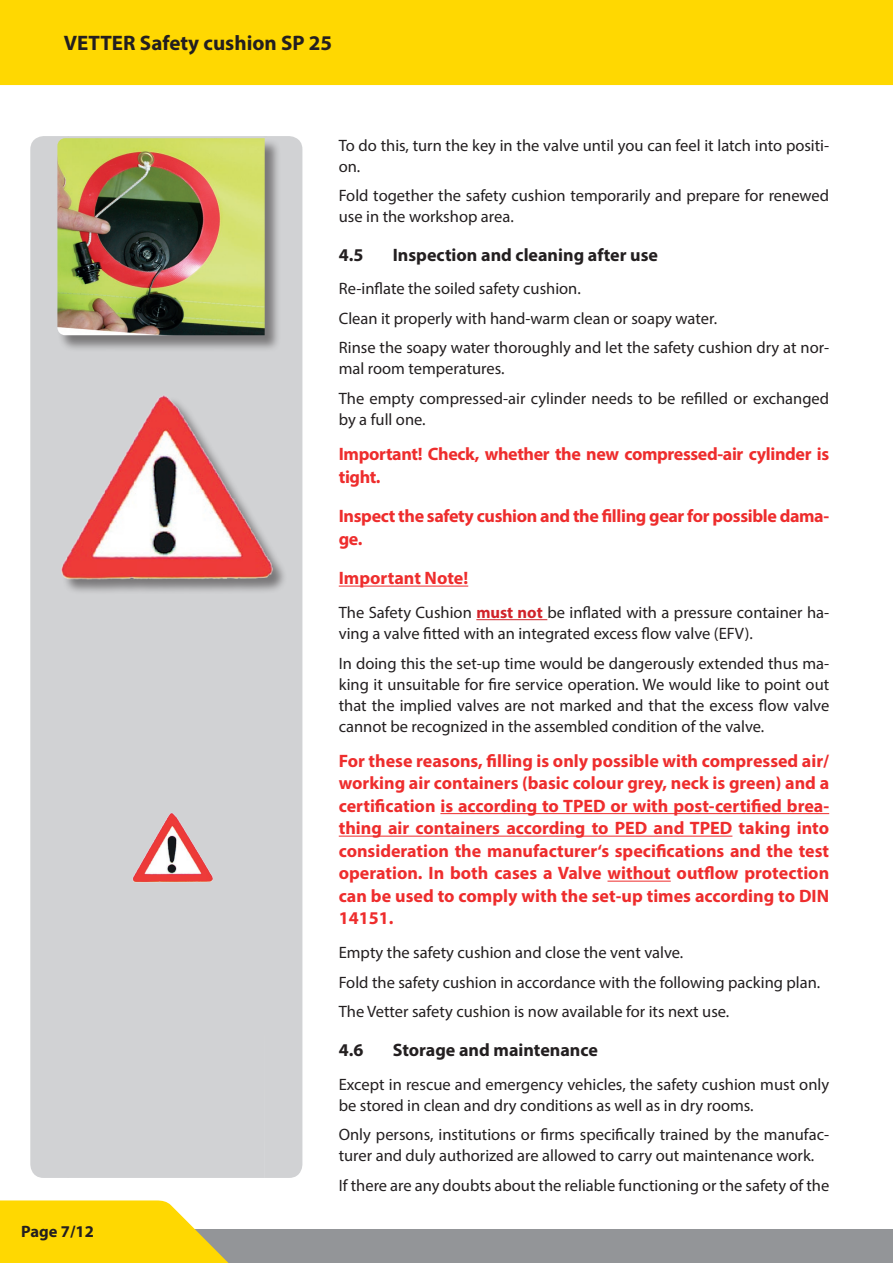
<style>
.page{position:relative;width:893px;height:1263px;background:#fff}
.page>*{position:absolute;margin:0;border:0;box-sizing:border-box;transform-origin:0 0}
.t1{font:700 21px "Myriad Pro";color:#231f20}
.t2{font:700 18px/22.5px "Myriad Pro";letter-spacing:-.02em;color:#ee2d2d}
.t3{font:700 18px "Myriad Pro";color:#231f20}
.t4{font:700 18px "Myriad Pro";color:#ee2d2d}
.t5{font:16.5px/21px "Myriad Pro";color:#231f20}
.t6{font:700 16.5px "Myriad Pro";color:#231f20}
.s1{font-weight:700;color:#d1232a}
</style>
<div class="page">
<div style="left:0;top:1229px;width:893px;height:34px;background:#939598"></div>
<div style="left:0;top:0;width:893px;height:85px;background:#ffd801"></div>
<svg style="left:0;top:1200px;width:229px;height:63px;background:#fad921"></svg>
<div style="left:30px;top:136px;width:38px;height:1042px;background:#d1d2d4"></div>
<div style="left:68px;top:136px;width:196px;height:1042px;background:#d1d2d4"></div>
<div style="left:264px;top:136px;width:38px;height:1042px;background:#d1d2d4"></div>
<hr style="left:339px;top:586px;width:129px;height:1px;background:#ee2d2d">
<hr style="left:476px;top:619px;width:71px;height:1px;background:#d1232a">
<hr style="left:440px;top:813px;width:389px;height:1px;background:#ee2d2d">
<hr style="left:339px;top:836px;width:393px;height:1px;background:#ee2d2d">
<hr style="left:607px;top:881px;width:64px;height:1px;background:#ee2d2d">
<div style="left:63px;top:396px;width:225px;height:199px;background:#231f20;opacity:.5"></div>
<img style="left:57px;top:388px;width:217px;height:197px">
<img style="left:132px;top:810px;width:82px;height:74px">
<div style="left:58px;top:138px;width:223px;height:214px;background:#231f20;opacity:.5"></div>
<img style="left:57px;top:138px;width:208px;height:197px">
<p class="t1" style="left:64px;top:29px;width:270px">VETTER Safety cushion SP 25</p>
<p class="t6" style="left:21px;top:1221px;width:74px">Page 7/12</p>
<p class="t5" style="left:339px;top:134px;width:492px">To do this, turn the key in the valve until you can feel it latch into positi&shy;on.</p>
<p class="t5" style="left:339px;top:185px;width:492px">Fold together the safety cushion temporarily and prepare for renewed use in the workshop area.</p>
<p class="t3" style="left:339px;top:243px;width:26px">4.5</p>
<p class="t3" style="left:393px;top:243px;width:267px">Inspection and cleaning after use</p>
<p class="t5" style="left:339px;top:274px;width:492px;line-height:29.5px">Re-inflate the soiled safety cushion.<br>Clean it properly with hand-warm clean or soapy water.<br>Rinse the soapy water thoroughly and let the safety cushion dry at nor-</p>
<p class="t5" style="left:339px;top:354px;width:492px;line-height:29.5px">mal room temperatures.<br>The empty compressed-air cylinder needs to be refilled or exchanged</p>
<p class="t5" style="left:339px;top:409px;width:88px">by a full one.</p>
<p class="t2" style="left:339px;top:442px;width:492px">Important! Check, whether the new compressed-air cylinder is tight.</p>
<p class="t2" style="left:339px;top:504px;width:492px">Inspect the safety cushion and the filling gear for possible dama&shy;ge.</p>
<p class="t4" style="left:339px;top:566px;width:131px">Important Note!</p>
<p class="t5" style="left:339px;top:602px;width:492px">The Safety Cushion <span class="s1">must not</span> be inflated with a pressure container ha&shy;ving a valve fitted with an integrated excess flow valve (EFV).</p>
<p class="t5" style="left:339px;top:652px;width:492px;text-align:justify">In doing this the set-up time would be dangerously extended thus ma&shy;king it unsuitable for fire service operation. We would like to point out that the implied valves are not marked and that the excess flow valve cannot be recognized in the assembled condition of the valve.</p>
<p class="t2" style="left:339px;top:749px;width:492px;text-align:justify">For these reasons, filling is only possible with compressed air/ working air containers (basic colour grey, neck is green) and a certification is according to TPED or with post-certified brea&shy;thing air containers according to PED and TPED taking into consideration the manufacturer‘s specifications and the test operation. In both cases a Valve without outflow protection can be used to comply with the set-up times according to DIN 14151.</p>
<p class="t5" style="left:339px;top:937px;width:483px;line-height:29.5px">Empty the safety cushion and close the vent valve.<br>Fold the safety cushion in accordance with the following packing plan.<br>The Vetter safety cushion is now available for its next use.</p>
<p class="t3" style="left:339px;top:1038px;width:26px">4.6</p>
<p class="t3" style="left:393px;top:1038px;width:207px">Storage and maintenance</p>
<p class="t5" style="left:339px;top:1073px;width:492px">Except in rescue and emergency vehicles, the safety cushion must only be stored in clean and dry conditions as well as in dry rooms.</p>
<p class="t5" style="left:339px;top:1124px;width:492px">Only persons, institutions or firms specifically trained by the manufac&shy;turer and duly authorized are allowed to carry out maintenance work.</p>
<p class="t5" style="left:339px;top:1174px;width:492px">If there are any doubts about the reliable functioning or the safety of the</p>
</div>
